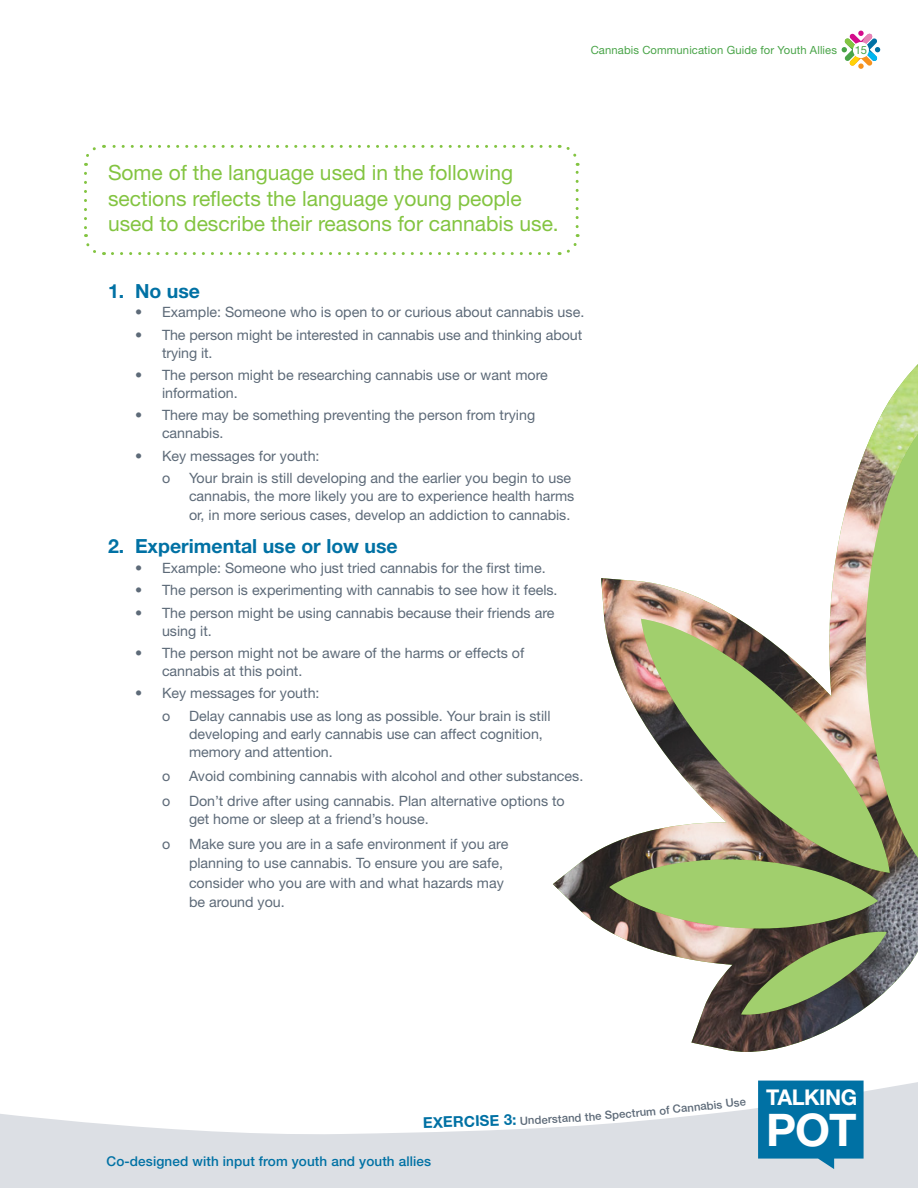
<style>
.page{position:relative;width:918px;height:1188px;background:#fff}
.page>*{position:absolute;margin:0;border:0;box-sizing:border-box;transform-origin:0 0}
.t1{font:700 45px "Helvetica Neue LT Std";color:#fff}
.t2{font:700 21.75px "Helvetica Neue LT Std";letter-spacing:-.025em;color:#fff}
.Paragraph_Text{font:21px/25.5px "Helvetica Neue LT Std";color:#83c441}
.t3{font:700 19.5px "Helvetica Neue LT Std";color:#0071a4}
.t4{font:700 15px "Helvetica Neue LT Std";color:#0071a4}
.t5{font:14.25px/18px "Helvetica Neue LT Std";color:#5d6a78}
.t6{font:500 13.5px "Helvetica Neue LT Std";letter-spacing:.01em;color:#0071a4}
.t7{font:11.25px "Helvetica Neue LT Std";letter-spacing:.01em;color:#49a448}
.t8{font:500 11.25px "Helvetica Neue LT Std";color:#5d6a78}
.s1{font-weight:700;font-size:15px;color:#0071a4}
</style>
<div class="page">
<svg style="left:0;top:1080px;width:918px;height:108px;fill:#dcdfe4"></svg>
<svg style="left:758px;top:1081px;width:106px;height:88px;background:#187dab"></svg>
<svg style="left:842px;top:31px;width:38px;height:38px"></svg>
<div style="left:853px;top:42px;width:16px;height:16px;background:#fff;border-radius:50%"></div>
<img style="left:553px;top:364px;width:365px;height:688px">
<svg style="left:84px;top:147px;width:12px;height:19px"></svg>
<svg style="left:84px;top:173px;width:21px;height:82px"></svg>
<svg style="left:112px;top:234px;width:468px;height:21px"></svg>
<svg style="left:559px;top:144px;width:20px;height:83px"></svg>
<svg style="left:104px;top:145px;width:446px;height:3px"></svg>
<svg style="left:424px;top:1117px;width:8px;height:11px"></svg>
<svg style="left:726px;top:1099px;width:20px;height:9px"></svg>
<p class="t7" style="left:591px;top:43px;width:248px">Cannabis Communication Guide for Youth Allies</p>
<p class="t7" style="left:855px;top:43px;width:14px">15</p>
<p class="Paragraph_Text" style="left:108px;top:160px;width:452px">Some of the language used in the following sections reflects the language young people used to describe their reasons for cannabis use.</p>
<p class="t3" style="left:108px;top:279px;width:94px">1. No use</p>
<p class="t5" style="left:135px;top:303px;width:451px">• Example: Someone who is open to or curious about cannabis use.</p>
<p class="t5" style="left:162px;top:325px;width:422px;text-indent:-27px">• The person might be interested in cannabis use and thinking about trying it.</p>
<p class="t5" style="left:162px;top:366px;width:387px;text-indent:-27px">• The person might be researching cannabis use or want more information.</p>
<p class="t5" style="left:162px;top:406px;width:375px;text-indent:-27px">• There may be something preventing the person from trying cannabis.</p>
<p class="t5" style="left:135px;top:446px;width:186px">• Key messages for youth:</p>
<p class="t5" style="left:162px;top:469px;width:10px">o</p>
<p class="t5" style="left:189px;top:469px;width:387px">Your brain is still developing and the earlier you begin to use cannabis, the more likely you are to experience health harms</p>
<p class="t5" style="left:189px;top:506px;width:383px">or, in more serious cases, develop an addiction to cannabis.</p>
<p class="t3" style="left:108px;top:534px;width:291px">2. Experimental use or low use</p>
<p class="t5" style="left:135px;top:559px;width:412px">• Example: Someone who just tried cannabis for the first time.</p>
<p class="t5" style="left:135px;top:581px;width:424px">• The person is experimenting with cannabis to see how it feels.</p>
<p class="t5" style="left:162px;top:603px;width:394px;text-indent:-27px">• The person might be using cannabis because their friends are using it.</p>
<p class="t5" style="left:162px;top:644px;width:364px;text-indent:-27px">• The person might not be aware of the harms or effects of cannabis at this point.</p>
<p class="t5" style="left:135px;top:684px;width:186px">• Key messages for youth:</p>
<p class="t5" style="left:162px;top:706px;width:10px">o</p>
<p class="t5" style="left:189px;top:706px;width:363px">Delay cannabis use as long as possible. Your brain is still developing and early cannabis use can affect cognition, memory and attention.</p>
<p class="t5" style="left:162px;top:767px;width:10px">o</p>
<p class="t5" style="left:189px;top:767px;width:396px">Avoid combining cannabis with alcohol and other substances.</p>
<p class="t5" style="left:162px;top:792px;width:10px">o</p>
<p class="t5" style="left:189px;top:792px;width:377px">Don’t drive after using cannabis. Plan alternative options to get home or sleep at a friend’s house.</p>
<p class="t5" style="left:162px;top:835px;width:10px">o</p>
<p class="t5" style="left:189px;top:834px;width:321px;line-height:19.5px">Make sure you are in a safe environment if you are planning to use cannabis. To ensure you are safe, consider who you are with and what hazards may be around you.</p>
<p class="t8" style="left:659px;top:1104px;width:65px;rotate:-6deg">of Cannabis</p>
<p class="t4" style="left:433px;top:1113px;width:81px;rotate:-2deg">XERCISE 3</p>
<p class="t8" style="left:512px;top:1114px;width:51px;rotate:-3deg"><span class="s1">:</span> Underst</p>
<p class="t8" style="left:561px;top:1112px;width:41px;rotate:-4deg">and the</p>
<p class="t8" style="left:604px;top:1109px;width:53px;rotate:-5deg">Spectrum</p>
<p class="t6" style="left:106px;top:1153px;width:326px">Co-designed with input from youth and youth allies</p>
<h2 class="t2" style="left:766px;top:1084px;width:92px">TALKING</h2>
<h1 class="t1" style="left:766px;top:1102px;width:92px">POT</h1>
</div>
